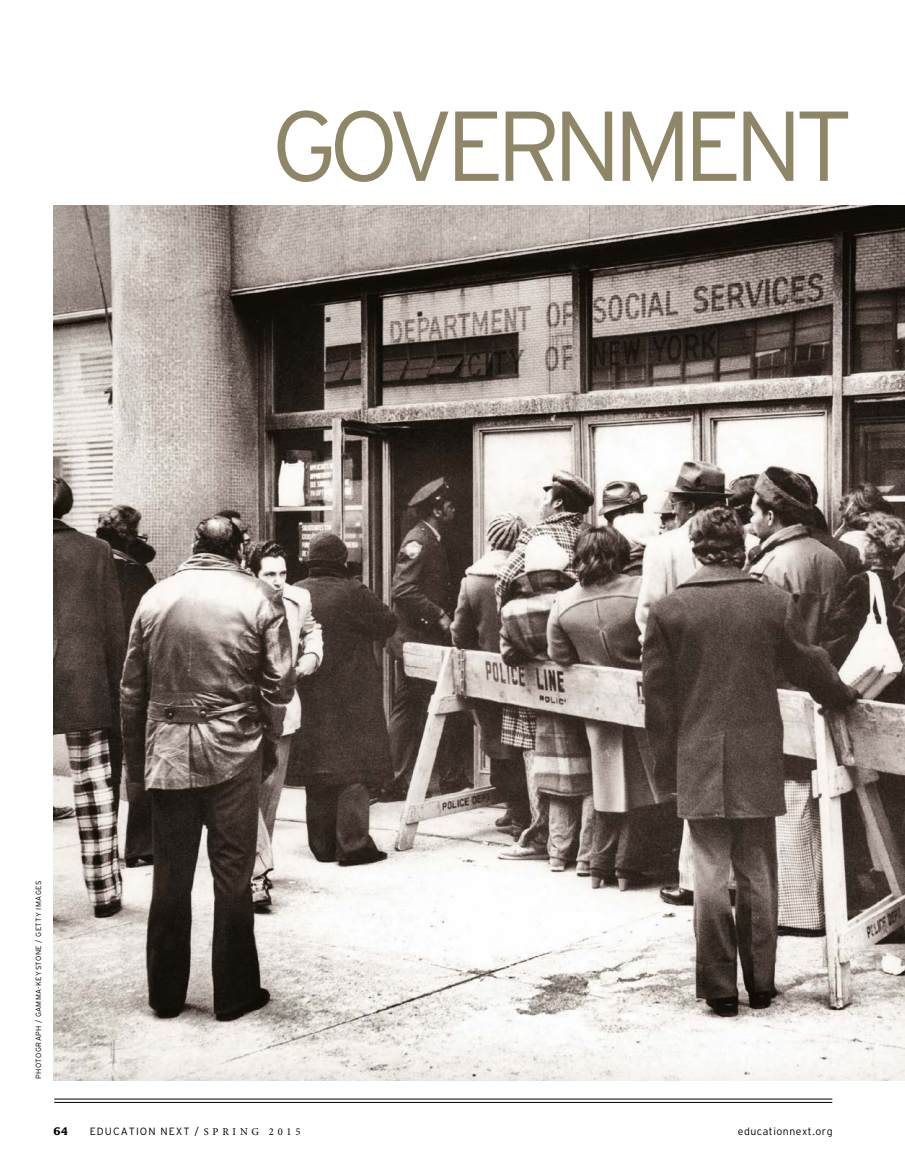
<style>
.page{position:relative;width:905px;height:1175px;background:#fff}
.page>*{position:absolute;margin:0;border:0;box-sizing:border-box;transform-origin:0 0}
.t1{font:300 99px "Interstate";letter-spacing:-.08em;color:#8f8668}
.t2{font:300 10.5px "Interstate";letter-spacing:.1em;color:#000001}
.t3{font:300 10.5px "Interstate";letter-spacing:.05em;color:#000001}
.t4{font:700 10.5px "Lucida";color:#000001}
.t5{font:300 7.5px "Interstate";letter-spacing:.05em;color:#000001}
.s1{font-family:"Minion Pro";font-weight:400}
</style>
<div class="page">
<hr style="left:54px;top:1102px;width:778px;height:1px;background:#000001">
<hr style="left:54px;top:1098px;width:778px;height:1px;background:#000001">
<img style="left:54px;top:205px;width:850px;height:875px">
<h1 class="t1" style="left:271px;top:90px;width:583px">GOVERNMENT</h1>
<p class="t5" style="left:34px;top:1078px;width:199px;rotate:-90deg">PHOTOGRAPH / GAMMA-KEYSTONE / GETTY IMAGES</p>
<h2 class="t4" style="left:54px;top:1124px;width:16px">64</h2>
<h2 class="t2" style="left:90px;top:1125px;width:212px">EDUCATION NEXT / <span class="s1">S P R I N G 2 0 1 5</span></h2>
<h2 class="t3" style="left:738px;top:1125px;width:96px">educationnext.org</h2>
</div>
